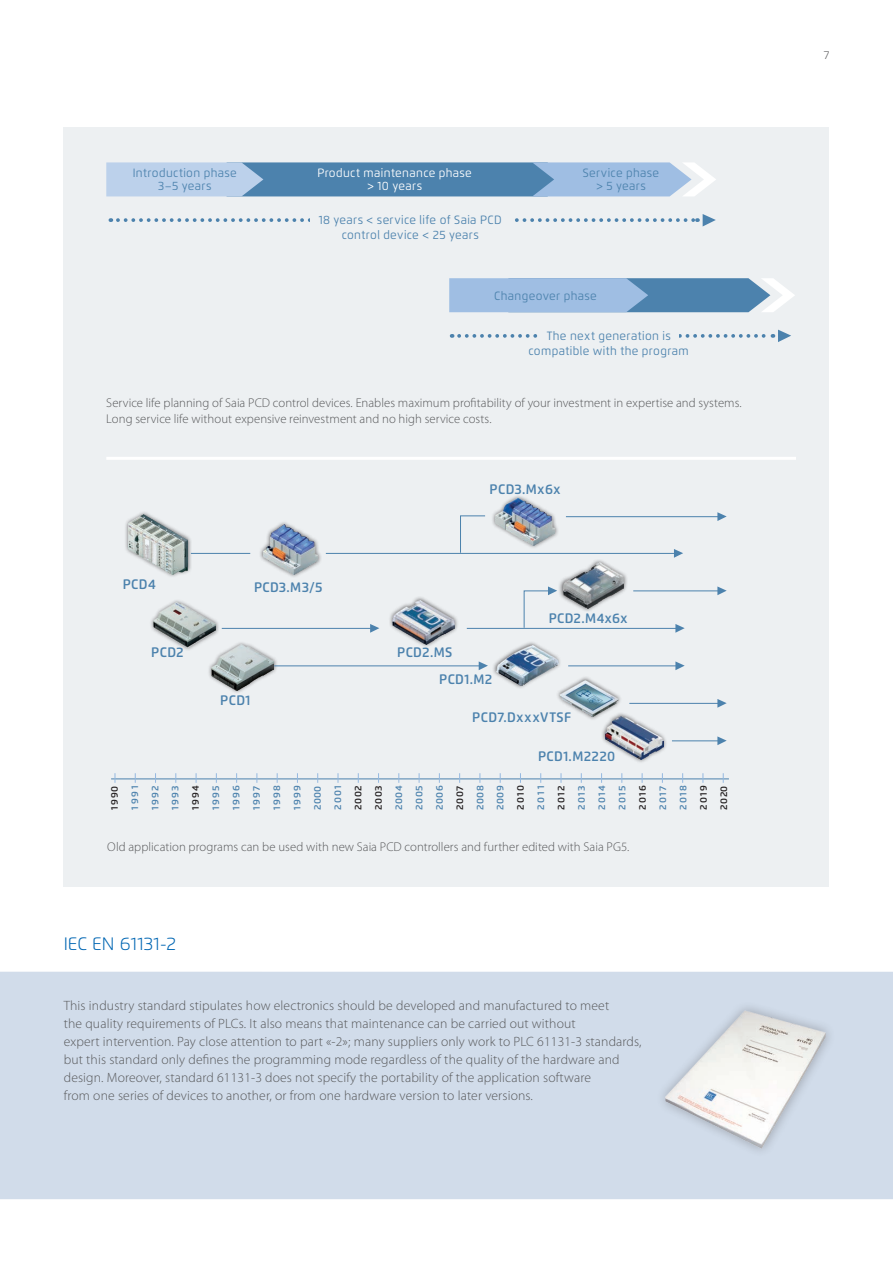
<style>
.page{position:relative;width:893px;height:1263px;background:#fff}
.page>*{position:absolute;margin:0;border:0;box-sizing:border-box;transform-origin:0 0}
.t1{font:300 18px "Flexo";letter-spacing:.01em;color:#0166b3}
.t2{font:600 13.8px "Flexo";letter-spacing:.025em;color:#4c82ad;scale:.95 1}
.t3{font:300 13.5px/18px "Myriad Pro";letter-spacing:.01em;color:#57585a}
.t4{font:300 12.75px/16.5px "Myriad Pro";letter-spacing:.005em;color:#57585a}
.t5{font:12px/15px "Flexo";letter-spacing:.03em;color:#4c82ad;text-align:center;scale:.95 1}
.t6{font:12px/13.5px "Flexo";letter-spacing:.03em;color:#fff;text-align:center;scale:.95 1}
.t7{font:300 11.25px "Flexo";color:#57585a}
.t8{font:600 9.6px/20.2px "Flexo";letter-spacing:.12em;color:#4c82ad;text-align:justify}
.t9{font:600 9.6px "Flexo";letter-spacing:.115em;color:#231f20}
.t10{font:600 9.6px/20.2px "Flexo";letter-spacing:.055em;color:#231f20}
.t11{font:600 9.6px/20.2px "Flexo";letter-spacing:.04em;color:#4c82ad}
.t12{font:600 9.6px/20.2px "Flexo";letter-spacing:.14em;color:#4c82ad}
.t13{font:600 9.6px/20.2px "Flexo";letter-spacing:.085em;color:#231f20}
</style>
<div class="page">
<div style="left:0;top:972px;width:893px;height:227px;background:#d1dcea"></div>
<div style="left:64px;top:128px;width:765px;height:759px;background:#edf0f2"></div>
<div style="left:558px;top:558px;width:70px;height:54px;background:#231f20;opacity:.75"></div>
<img style="left:563px;top:562px;width:60px;height:46px">
<div style="left:388px;top:595px;width:71px;height:53px;background:#231f20;opacity:.75"></div>
<img style="left:393px;top:600px;width:62px;height:44px">
<div style="left:207px;top:641px;width:71px;height:54px;background:#231f20;opacity:.75"></div>
<img style="left:211px;top:645px;width:62px;height:45px">
<div style="left:149px;top:598px;width:71px;height:53px;background:#231f20;opacity:.75"></div>
<img style="left:153px;top:603px;width:62px;height:44px">
<div style="left:601px;top:712px;width:67px;height:51px;background:#231f20;opacity:.75"></div>
<img style="left:606px;top:716px;width:57px;height:44px">
<div style="left:555px;top:676px;width:68px;height:45px;background:#231f20;opacity:.75"></div>
<img style="left:559px;top:680px;width:59px;height:37px">
<div style="left:492px;top:494px;width:67px;height:56px;background:#231f20;opacity:.75"></div>
<img style="left:496px;top:499px;width:59px;height:46px">
<div style="left:124px;top:510px;width:68px;height:68px;background:#231f20;opacity:.75"></div>
<img style="left:129px;top:515px;width:58px;height:59px">
<hr style="left:191px;top:553px;width:59px;height:1px;background:#4c82ad">
<svg style="left:674px;top:549px;width:9px;height:9px"></svg>
<svg style="left:717px;top:512px;width:10px;height:9px"></svg>
<hr style="left:566px;top:516px;width:153px;height:1px;background:#4c82ad">
<svg style="left:717px;top:586px;width:10px;height:9px"></svg>
<svg style="left:675px;top:624px;width:10px;height:9px"></svg>
<hr style="left:467px;top:628px;width:209px;height:1px;background:#4c82ad">
<svg style="left:675px;top:661px;width:10px;height:9px"></svg>
<hr style="left:568px;top:665px;width:108px;height:1px;background:#4c82ad">
<svg style="left:717px;top:699px;width:10px;height:9px"></svg>
<hr style="left:629px;top:703px;width:90px;height:1px;background:#4c82ad">
<svg style="left:717px;top:736px;width:10px;height:9px"></svg>
<hr style="left:672px;top:740px;width:47px;height:1px;background:#4c82ad">
<svg style="left:479px;top:661px;width:9px;height:9px"></svg>
<hr style="left:274px;top:665px;width:205px;height:1px;background:#4c82ad">
<svg style="left:370px;top:624px;width:9px;height:9px"></svg>
<hr style="left:222px;top:628px;width:149px;height:1px;background:#4c82ad">
<hr style="left:633px;top:590px;width:87px;height:1px;background:#4c82ad">
<hr style="left:326px;top:553px;width:349px;height:1px;background:#4c82ad">
<hr style="left:111px;top:779px;width:618px;height:1px;background:#4c82ad">
<div style="left:492px;top:641px;width:70px;height:49px;background:#231f20;opacity:.75"></div>
<img style="left:496px;top:645px;width:62px;height:41px">
<div style="left:259px;top:520px;width:63px;height:58px;background:#231f20;opacity:.75"></div>
<img style="left:263px;top:524px;width:55px;height:50px">
<svg style="left:460px;top:515px;width:26px;height:38px"></svg>
<svg style="left:523px;top:586px;width:34px;height:42px"></svg>
<svg style="left:449px;top:278px;width:346px;height:34px;background:#8aaed1"></svg>
<svg style="left:118px;top:214px;width:598px;height:12px"></svg>
<svg style="left:459px;top:330px;width:332px;height:12px"></svg>
<div style="left:310px;top:202px;width:203px;height:49px;background:#edf0f2"></div>
<div style="left:539px;top:319px;width:140px;height:50px;background:#edf0f2"></div>
<svg style="left:106px;top:162px;width:610px;height:34px;background:#84a9cc"></svg>
<img style="left:665px;top:1011px;width:164px;height:140px">
<hr style="left:106px;top:457px;width:690px;height:3px;background:#fff">
<p class="t5" style="left:133px;top:166px;width:111px;line-height:13.5px">Introduction phase<br>3–5 years</p>
<p class="t5" style="left:583px;top:166px;width:82px;line-height:13.5px">Service phase &gt; 5 years</p>
<p class="t6" style="left:317px;top:166px;width:164px">Product maintenance phase &gt; 10 years</p>
<p class="t5" style="left:319px;top:212px;width:194px">18 years &lt; service life of Saia PCD control device &lt; 25 years</p>
<p class="t5" style="left:494px;top:288px;width:109px">Changeover phase</p>
<p class="t5" style="left:529px;top:328px;width:170px">The next generation is compatible with the program</p>
<p class="t4" style="left:106px;top:394px;width:637px">Service life planning of Saia PCD control devices. Enables maximum profitability of your investment in expertise and systems.<br>Long service life without expensive reinvestment and no high service costs.</p>
<p class="t2" style="left:123px;top:576px;width:36px">PCD4</p>
<p class="t2" style="left:254px;top:579px;width:74px">PCD3.M3/5</p>
<p class="t2" style="left:151px;top:643px;width:36px">PCD2</p>
<p class="t2" style="left:220px;top:691px;width:33px">PCD1</p>
<p class="t2" style="left:490px;top:481px;width:76px">PCD3.Mx6x</p>
<p class="t2" style="left:397px;top:643px;width:59px">PCD2.MS</p>
<p class="t2" style="left:549px;top:610px;width:85px">PCD2.M4x6x</p>
<p class="t2" style="left:439px;top:670px;width:57px">PCD1.M2</p>
<p class="t2" style="left:472px;top:709px;width:105px">PCD7.DxxxVTSF</p>
<p class="t2" style="left:538px;top:748px;width:83px">PCD1.M2220</p>
<p class="t9" style="left:108px;top:810px;width:26px;rotate:-90deg">1990</p>
<p class="t8" style="left:124px;top:810px;width:26px;rotate:-90deg">1991<br>1992<br>1993</p>
<p class="t9" style="left:190px;top:810px;width:26px;rotate:-90deg">1994</p>
<p class="t8" style="left:206px;top:810px;width:26px;rotate:-90deg">1995<br>1996<br>1997<br>1998<br>1999<br>2000<br>2001</p>
<p class="t10" style="left:348px;top:810px;width:26px;rotate:-90deg">2002<br>2003</p>
<p class="t8" style="left:389px;top:810px;width:26px;rotate:-90deg">2004<br>2005<br>2006</p>
<p class="t9" style="left:454px;top:810px;width:26px;rotate:-90deg">2007</p>
<p class="t11" style="left:470px;top:810px;width:26px;rotate:-90deg">2008<br>2009</p>
<p class="t9" style="left:515px;top:810px;width:26px;rotate:-90deg">2010</p>
<p class="t8" style="left:531px;top:810px;width:26px;rotate:-90deg">2011</p>
<p class="t9" style="left:555px;top:810px;width:26px;rotate:-90deg">2012</p>
<p class="t8" style="left:571px;top:810px;width:26px;rotate:-90deg">2013<br>2014<br>2015</p>
<p class="t9" style="left:637px;top:810px;width:26px;rotate:-90deg">2016</p>
<p class="t12" style="left:653px;top:810px;width:26px;rotate:-90deg">2017<br>2018</p>
<p class="t13" style="left:693px;top:810px;width:26px;rotate:-90deg">2019<br>2020</p>
<p class="t4" style="left:107px;top:839px;width:523px">Old application programs can be used with new Saia PCD controllers and further edited with Saia PG5.</p>
<h1 class="t1" style="left:64px;top:933px;width:114px">IEC EN 61131-2</h1>
<p class="t3" style="left:64px;top:997px;width:579px">This industry standard stipulates how electronics should be developed and manufactured to meet<br>the quality requirements of PLCs. It also means that maintenance can be carried out without<br>expert intervention. Pay close attention to part «-2»; many suppliers only work to PLC 61131-3 standards, but this standard only defines the programming mode regardless of the quality of the hardware and design. Moreover, standard 61131-3 does not specify the portability of the application software<br>from one series of devices to another, or from one hardware version to later versions.</p>
<p class="t7" style="left:824px;top:48px;width:7px">7</p>
</div>
